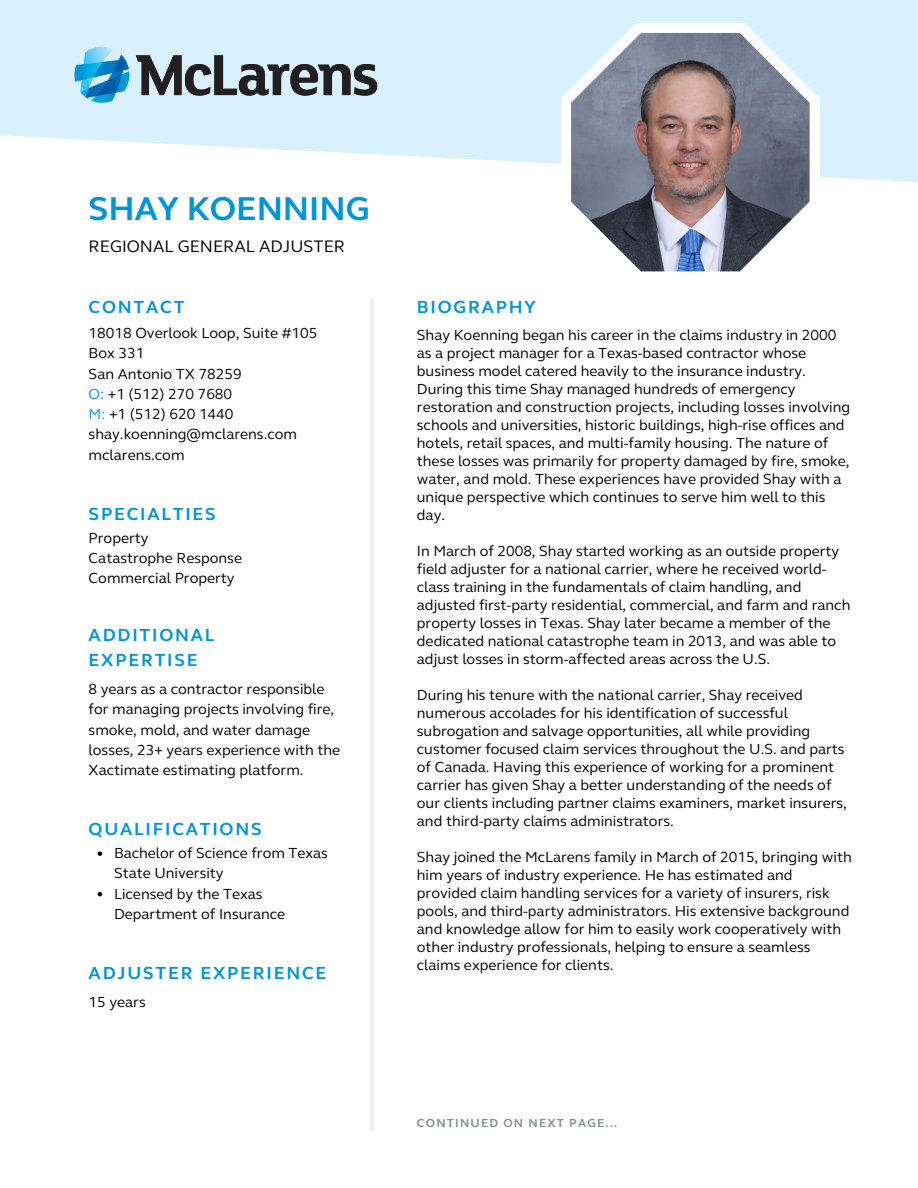
<style>
.page{position:relative;width:918px;height:1188px;background:#fff}
.page>*{position:absolute;margin:0;border:0;box-sizing:border-box;transform-origin:0 0}
.t1{font:700 33.9px "FS Elliot";color:#0095da}
.t2{font:700 18px/24.8px "FS Elliot";letter-spacing:.1em;color:#0095da}
.t3{font:17.1px "FS Elliot";color:#000}
.t4{font:15px/18px "FS Elliot";color:#000}
.t5{font:700 12px "FS Elliot";letter-spacing:.1em;color:#848f8e}
.s1{color:#0095da}
</style>
<div class="page">
<hr style="left:370px;top:298px;width:3px;height:832px;background:#eff0f2">
<svg style="left:561px;top:23px;width:259px;height:249px"></svg>
<img style="left:571px;top:33px;width:239px;height:238px">
<img style="left:54px;top:23px;width:344px;height:103px">
<svg style="left:98px;top:851px;width:4px;height:5px"></svg>
<svg style="left:98px;top:892px;width:4px;height:4px"></svg>
<p class="t1" style="left:89px;top:189px;width:283px">SHAY KOENNING</p>
<p class="t3" style="left:89px;top:236px;width:258px">REGIONAL GENERAL ADJUSTER</p>
<p class="t2" style="left:89px;top:295px;width:97px">CONTACT</p>
<p class="t4" style="left:89px;top:324px;width:230px">18018 Overlook Loop, Suite #105</p>
<p class="t4" style="left:89px;top:345px;width:57px">Box 331</p>
<p class="t4" style="left:89px;top:365px;width:155px">San Antonio TX 78259</p>
<p class="t4" style="left:89px;top:385px;width:145px"><span class="s1">O:</span> +1 (512) 270 7680</p>
<p class="t4" style="left:89px;top:405px;width:146px"><span class="s1">M:</span> +1 (512) 620 1440</p>
<p class="t4" style="left:89px;top:426px;width:210px">shay.koenning@mclarens.com</p>
<p class="t4" style="left:89px;top:446px;width:97px">mclarens.com</p>
<p class="t2" style="left:89px;top:501px;width:129px">SPECIALTIES</p>
<p class="t4" style="left:89px;top:529px;width:61px">Property</p>
<p class="t4" style="left:89px;top:549px;width:155px">Catastrophe Response</p>
<p class="t4" style="left:89px;top:569px;width:147px">Commercial Property</p>
<p class="t2" style="left:89px;top:623px;width:127px">ADDITIONAL<br>EXPERTISE</p>
<p class="t4" style="left:89px;top:679px;width:253px;line-height:20.2px">8 years as a contractor responsible for managing projects involving fire, smoke, mold, and water damage losses, 23+ years experience with the Xactimate estimating platform.</p>
<p class="t2" style="left:89px;top:817px;width:175px">QUALIFICATIONS</p>
<p class="t4" style="left:114px;top:843px;width:215px;line-height:20.2px">Bachelor of Science from Texas<br>State University</p>
<p class="t4" style="left:114px;top:884px;width:173px;line-height:20.2px">Licensed by the Texas<br>Department of Insurance</p>
<p class="t2" style="left:89px;top:961px;width:239px">ADJUSTER EXPERIENCE</p>
<p class="t4" style="left:89px;top:993px;width:59px">15 years</p>
<p class="t2" style="left:417px;top:295px;width:120px">BIOGRAPHY</p>
<p class="t4" style="left:417px;top:326px;width:435px">Shay Koenning began his career in the claims industry in 2000 as a project manager for a Texas-based contractor whose business model catered heavily to the insurance industry.<br>During this time Shay managed hundreds of emergency restoration and construction projects, including losses involving schools and universities, historic buildings, high-rise offices and hotels, retail spaces, and multi-family housing. The nature of these losses was primarily for property damaged by fire, smoke, water, and mold. These experiences have provided Shay with a unique perspective which continues to serve him well to this day.</p>
<p class="t4" style="left:417px;top:542px;width:435px">In March of 2008, Shay started working as an outside property field adjuster for a national carrier, where he received world&shy;class training in the fundamentals of claim handling, and adjusted first-party residential, commercial, and farm and ranch property losses in Texas. Shay later became a member of the dedicated national catastrophe team in 2013, and was able to adjust losses in storm-affected areas across the U.S.</p>
<p class="t4" style="left:417px;top:686px;width:432px">During his tenure with the national carrier, Shay received numerous accolades for his identification of successful subrogation and salvage opportunities, all while providing customer focused claim services throughout the U.S. and parts of Canada. Having this experience of working for a prominent carrier has given Shay a better understanding of the needs of our clients including partner claims examiners, market insurers, and third-party claims administrators.</p>
<p class="t4" style="left:417px;top:848px;width:436px">Shay joined the McLarens family in March of 2015, bringing with him years of industry experience. He has estimated and provided claim handling services for a variety of insurers, risk pools, and third-party administrators. His extensive background and knowledge allow for him to easily work cooperatively with other industry professionals, helping to ensure a seamless claims experience for clients.</p>
<p class="t5" style="left:417px;top:1115px;width:202px">CONTINUED ON NEXT PAGE...</p>
</div>
